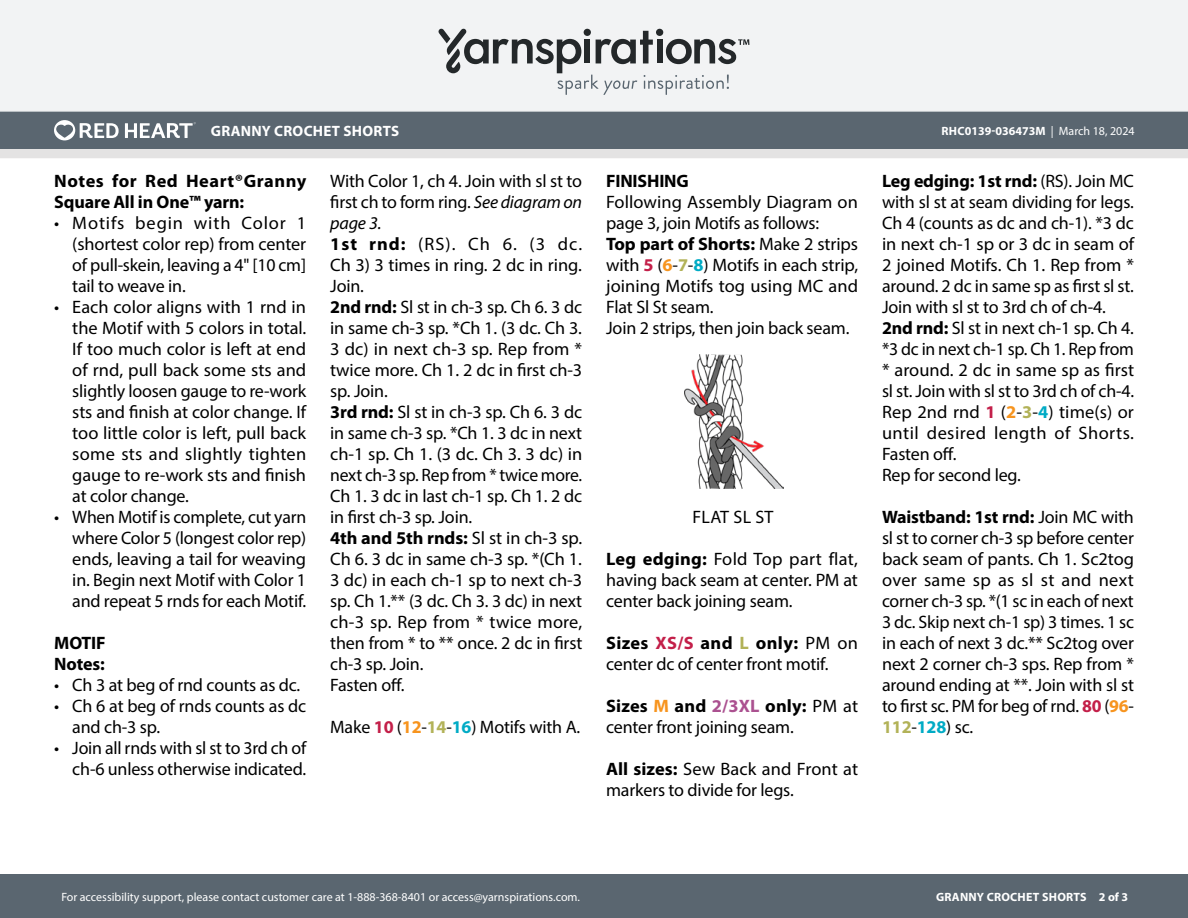
<style>
.page{position:relative;width:1188px;height:918px;background:#fff}
.page>*{position:absolute;margin:0;border:0;box-sizing:border-box;transform-origin:0 0}
.Body_-__Color_coded_4_sizes{font:18px/21px "Myriad Pro";letter-spacing:-.01em;color:#000;text-align:justify}
.Body_-__Color_coded_5_sizes{font:700 18px/21px "Myriad Pro";letter-spacing:.02em;color:#000}
.Body_-__Color_coded_5_sizes-2{font:700 18px "Myriad Pro";letter-spacing:-.01em;color:#000}
.Body_-__Color_coded_4_sizes-2{font:700 18px "Myriad Pro";letter-spacing:-.01em;color:#000}
.Diagram___Schematic_Headers{font:18px "Myriad Pro";letter-spacing:.02em;color:#000}
.t1{font:700 15px "Myriad Pro";letter-spacing:.02em;color:#fff}
.t2{font:12px "Myriad Pro";color:#fff}
.t3{font:700 12px "Myriad Pro";color:#fff}
.t4{font:700 12px "Myriad Pro";letter-spacing:.02em;color:#fff}
.s1{font-weight:400}
.s2{font-style:italic}
.s3{font-weight:700}
.s4{font-weight:700;color:#c31f49}
.s5{font-weight:700;color:#f7941e}
.s6{font-weight:700;color:#b2b258}
.s7{font-weight:700;color:#00abc5}
.s8{font-weight:700;color:#ab5190}
</style>
<div class="page">
<div style="left:0;top:875px;width:1188px;height:43px;background:#5a6670"></div>
<div style="left:0;top:149px;width:1188px;height:9px;background:#e4e3e3"></div>
<div style="left:0;top:111px;width:1188px;height:38px;background:#5a6670"></div>
<div style="left:0;top:0;width:1188px;height:112px;background:#f2f3f4"></div>
<svg style="left:438px;top:29px;width:311px;height:66px"></svg>
<svg style="left:54px;top:120px;width:65px;height:20px"></svg>
<svg style="left:125px;top:122px;width:71px;height:16px"></svg>
<img style="left:684px;top:355px;width:100px;height:133px">
<p class="t1" style="left:211px;top:121px;width:190px">GRANNY CROCHET SHORTS</p>
<p class="t3" style="left:942px;top:123px;width:195px">RHC0139-036473M <span class="s1">| March 18, 2024</span></p>
<p class="Body_-__Color_coded_5_sizes" style="left:54px;top:170px;width:254px">Notes for Red Heart®Granny<br>Square All in One™ yarn:</p>
<p class="Body_-__Color_coded_4_sizes" style="left:72px;top:212px;width:235px;text-indent:-18px">• Motifs begin with Color 1 (shortest color rep) from center of pull-skein, leaving a 4" [10 cm] tail to weave in.</p>
<p class="Body_-__Color_coded_4_sizes" style="left:72px;top:296px;width:236px;text-indent:-18px">• Each color aligns with 1 rnd in the Motif with 5 colors in total.<br>If too much color is left at end of rnd, pull back some sts and slightly loosen gauge to re-work sts and finish at color change. If too little color is left, pull back some sts and slightly tighten gauge to re-work sts and finish at color change.</p>
<p class="Body_-__Color_coded_4_sizes" style="left:72px;top:506px;width:236px;text-indent:-18px">• When Motif is complete, cut yarn where Color 5 (longest color rep) ends, leaving a tail for weaving in. Begin next Motif with Color 1 and repeat 5 rnds for each Motif.</p>
<p class="Body_-__Color_coded_5_sizes-2" style="left:54px;top:631px;width:53px">MOTIF</p>
<p class="Body_-__Color_coded_5_sizes-2" style="left:54px;top:652px;width:52px">Notes:</p>
<p class="Body_-__Color_coded_4_sizes" style="left:54px;top:674px;width:248px">• Ch 3 at beg of rnd counts as dc.</p>
<p class="Body_-__Color_coded_4_sizes" style="left:72px;top:695px;width:235px;text-indent:-18px">• Ch 6 at beg of rnds counts as dc and ch-3 sp.</p>
<p class="Body_-__Color_coded_4_sizes" style="left:54px;top:737px;width:253px;text-align:right">• Join all rnds with sl st to 3rd ch of ch-6 unless otherwise indicated.</p>
<p class="Body_-__Color_coded_4_sizes" style="left:330px;top:170px;width:253px">With Color 1, ch 4. Join with sl st to first ch to form ring. <span class="s2">See diagram on page 3.</span></p>
<p class="Body_-__Color_coded_4_sizes" style="left:330px;top:233px;width:253px"><span class="s3">1st rnd:</span> (RS). Ch 6. (3 dc.<br>Ch 3) 3 times in ring. 2 dc in ring.<br>Join.</p>
<p class="Body_-__Color_coded_4_sizes" style="left:330px;top:296px;width:253px"><span class="s3">2nd rnd:</span> Sl st in ch-3 sp. Ch 6. 3 dc in same ch-3 sp. *Ch 1. (3 dc. Ch 3.<br>3 dc) in next ch-3 sp. Rep from * twice more. Ch 1. 2 dc in first ch-3 sp. Join.</p>
<p class="Body_-__Color_coded_4_sizes" style="left:330px;top:401px;width:253px"><span class="s3">3rd rnd:</span> Sl st in ch-3 sp. Ch 6. 3 dc in same ch-3 sp. *Ch 1. 3 dc in next ch-1 sp. Ch 1. (3 dc. Ch 3. 3 dc) in next ch-3 sp. Rep from * twice more.<br>Ch 1. 3 dc in last ch-1 sp. Ch 1. 2 dc in first ch-3 sp. Join.</p>
<p class="Body_-__Color_coded_4_sizes" style="left:330px;top:527px;width:254px"><span class="s3">4th and 5th rnds:</span> Sl st in ch-3 sp.<br>Ch 6. 3 dc in same ch-3 sp. *(Ch 1.<br>3 dc) in each ch-1 sp to next ch-3 sp. Ch 1.** (3 dc. Ch 3. 3 dc) in next ch-3 sp. Rep from * twice more, then from * to ** once. 2 dc in first ch-3 sp. Join.</p>
<p class="Body_-__Color_coded_4_sizes" style="left:330px;top:674px;width:76px">Fasten off.</p>
<p class="Body_-__Color_coded_4_sizes" style="left:330px;top:716px;width:252px">Make <span class="s4">10</span> (<span class="s5">12</span>-<span class="s6">14</span>-<span class="s7">16</span>) Motifs with A.</p>
<p class="Body_-__Color_coded_4_sizes" style="left:882px;top:170px;width:253px"><span class="s3">Leg edging: 1st rnd:</span> (RS). Join MC with sl st at seam dividing for legs.<br>Ch 4 (counts as dc and ch-1). *3 dc in next ch-1 sp or 3 dc in seam of 2 joined Motifs. Ch 1. Rep from * around. 2 dc in same sp as first sl st.<br>Join with sl st to 3rd ch of ch-4.</p>
<p class="Body_-__Color_coded_4_sizes" style="left:882px;top:317px;width:254px"><span class="s3">2nd rnd:</span> Sl st in next ch-1 sp. Ch 4. *3 dc in next ch-1 sp. Ch 1. Rep from * around. 2 dc in same sp as first sl st. Join with sl st to 3rd ch of ch-4.</p>
<p class="Body_-__Color_coded_4_sizes" style="left:882px;top:401px;width:253px">Rep 2nd rnd <span class="s4">1</span> (<span class="s5">2</span>-<span class="s6">3</span>-<span class="s7">4</span>) time(s) or until desired length of Shorts.<br>Fasten off.</p>
<p class="Body_-__Color_coded_4_sizes" style="left:882px;top:464px;width:140px">Rep for second leg.</p>
<p class="Body_-__Color_coded_4_sizes" style="left:882px;top:506px;width:254px"><span class="s3">Waistband: 1st rnd:</span> Join MC with sl st to corner ch-3 sp before center back seam of pants. Ch 1. Sc2tog over same sp as sl st and next corner ch-3 sp. *(1 sc in each of next 3 dc. Skip next ch-1 sp) 3 times. 1 sc in each of next 3 dc.** Sc2tog over next 2 corner ch-3 sps. Rep from * around ending at **. Join with sl st to first sc. PM for beg of rnd. <span class="s4">80</span> (<span class="s5">96</span>- <span class="s6">112</span>-<span class="s7">128</span>) sc.</p>
<p class="Body_-__Color_coded_4_sizes-2" style="left:606px;top:169px;width:84px">FINISHING</p>
<p class="Body_-__Color_coded_4_sizes" style="left:606px;top:191px;width:253px">Following Assembly Diagram on page 3, join Motifs as follows:</p>
<p class="Body_-__Color_coded_4_sizes" style="left:606px;top:233px;width:254px"><span class="s3">Top part of Shorts:</span> Make 2 strips with <span class="s4">5</span> (<span class="s5">6</span>-<span class="s6">7</span>-<span class="s7">8</span>) Motifs in each strip, joining Motifs tog using MC and Flat Sl St seam.</p>
<p class="Body_-__Color_coded_4_sizes" style="left:606px;top:317px;width:245px">Join 2 strips, then join back seam.</p>
<p class="Diagram___Schematic_Headers" style="left:692px;top:506px;width:83px">FLAT SL ST</p>
<p class="Body_-__Color_coded_4_sizes" style="left:606px;top:548px;width:253px"><span class="s3">Leg edging:</span> Fold Top part flat, having back seam at center. PM at center back joining seam.</p>
<p class="Body_-__Color_coded_4_sizes" style="left:606px;top:632px;width:253px"><span class="s3">Sizes</span> <span class="s4">XS/S</span> <span class="s3">and</span> <span class="s6">L</span> <span class="s3">only:</span> PM on center dc of center front motif.</p>
<p class="Body_-__Color_coded_4_sizes" style="left:606px;top:695px;width:253px"><span class="s3">Sizes</span> <span class="s5">M</span> <span class="s3">and</span> <span class="s8">2/3XL</span> <span class="s3">only:</span> PM at center front joining seam.</p>
<p class="Body_-__Color_coded_4_sizes" style="left:606px;top:758px;width:254px"><span class="s3">All sizes:</span> Sew Back and Front at markers to divide for legs.</p>
<p class="t2" style="left:61px;top:889px;width:520px">For accessibility support, please contact customer care at 1-888-368-8401 or access@yarnspirations.com.</p>
<p class="t4" style="left:936px;top:889px;width:194px">GRANNY CROCHET SHORTS 2 of 3</p>
</div>
